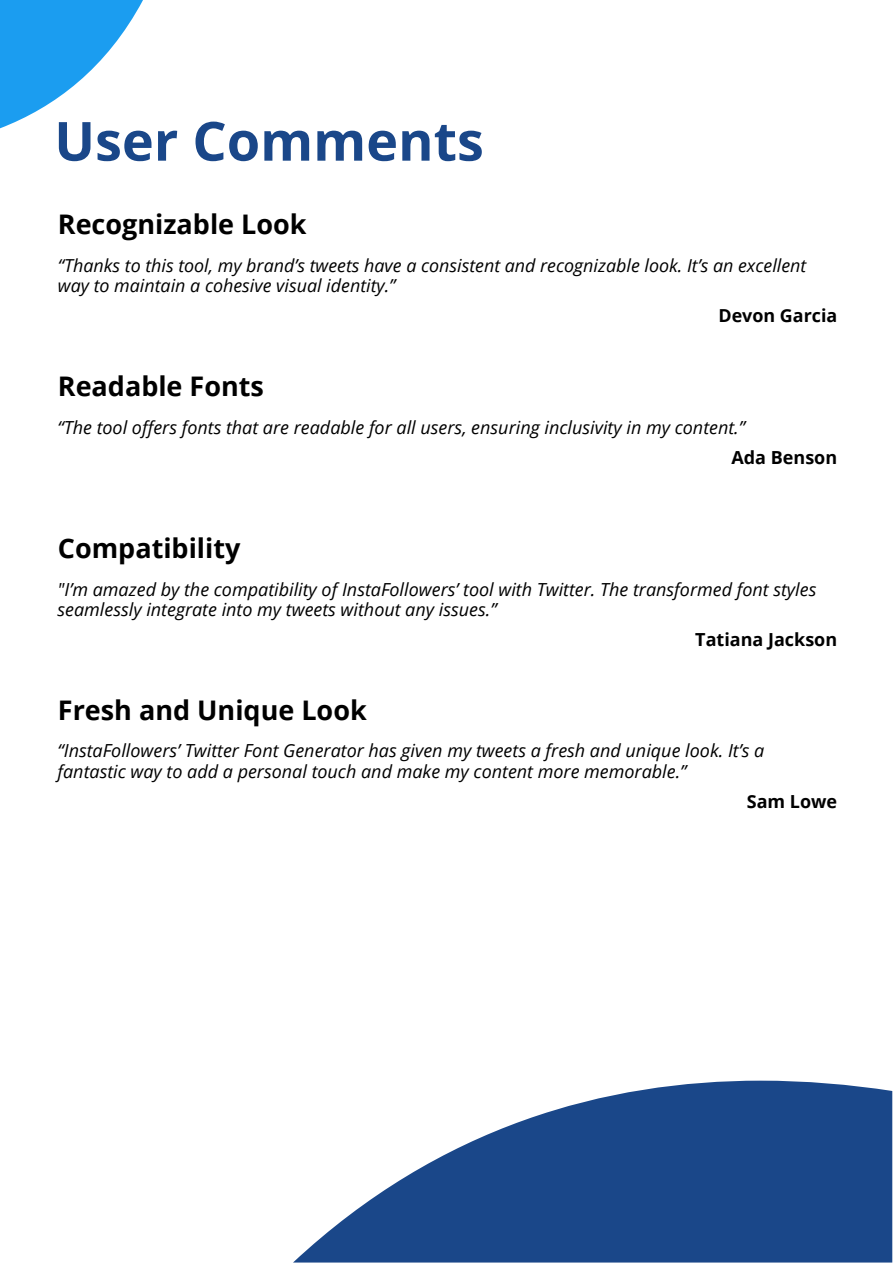
<style>
.page{position:relative;width:893px;height:1264px;background:#fff}
.page>*{position:absolute;margin:0;border:0;box-sizing:border-box;transform-origin:0 0}
.t1{font:700 54px "Open Sans";color:#1a4789}
.t2{font:700 27px "Open Sans";color:#000}
.t3{font:italic 18px/20.2px "Open Sans";color:#000}
.t4{font:700 18px "Open Sans";color:#000}
.t5{font:italic 17.85px/20.1px "Open Sans";color:#000}
.t6{font:700 17.85px "Open Sans";color:#000}
</style>
<div class="page">
<svg style="left:293px;top:1080px;width:599px;height:182px;fill:#1a4789"></svg>
<svg style="left:0;top:0;width:143px;height:128px"></svg>
<h1 class="t1" style="left:54px;top:103px;width:431px">User Comments</h1>
<h2 class="t2" style="left:58px;top:206px;width:250px">Recognizable Look</h2>
<p class="t5" style="left:58px;top:255px;width:750px">“Thanks to this tool, my brand’s tweets have a consistent and recognizable look. It’s an excellent way to maintain a cohesive visual identity.”</p>
<p class="t6" style="left:718px;top:303px;width:120px">Devon Garcia</p>
<h2 class="t2" style="left:58px;top:367px;width:208px">Readable Fonts</h2>
<p class="t3" style="left:57px;top:417px;width:689px">“The tool offers fonts that are readable for all users, ensuring inclusivity in my content.”</p>
<p class="t4" style="left:731px;top:445px;width:107px">Ada Benson</p>
<h2 class="t2" style="left:58px;top:529px;width:184px">Compatibility</h2>
<p class="t3" style="left:57px;top:578px;width:760px">"I’m amazed by the compatibility of InstaFollowers’ tool with Twitter. The transformed font styles seamlessly integrate into my tweets without any issues.”</p>
<p class="t4" style="left:695px;top:627px;width:143px">Tatiana Jackson</p>
<h2 class="t2" style="left:58px;top:691px;width:310px">Fresh and Unique Look</h2>
<p class="t3" style="left:57px;top:740px;width:708px">“InstaFollowers’ Twitter Font Generator has given my tweets a fresh and unique look. It’s a fantastic way to add a personal touch and make my content more memorable.”</p>
<p class="t4" style="left:746px;top:788px;width:92px">Sam Lowe</p>
</div>
